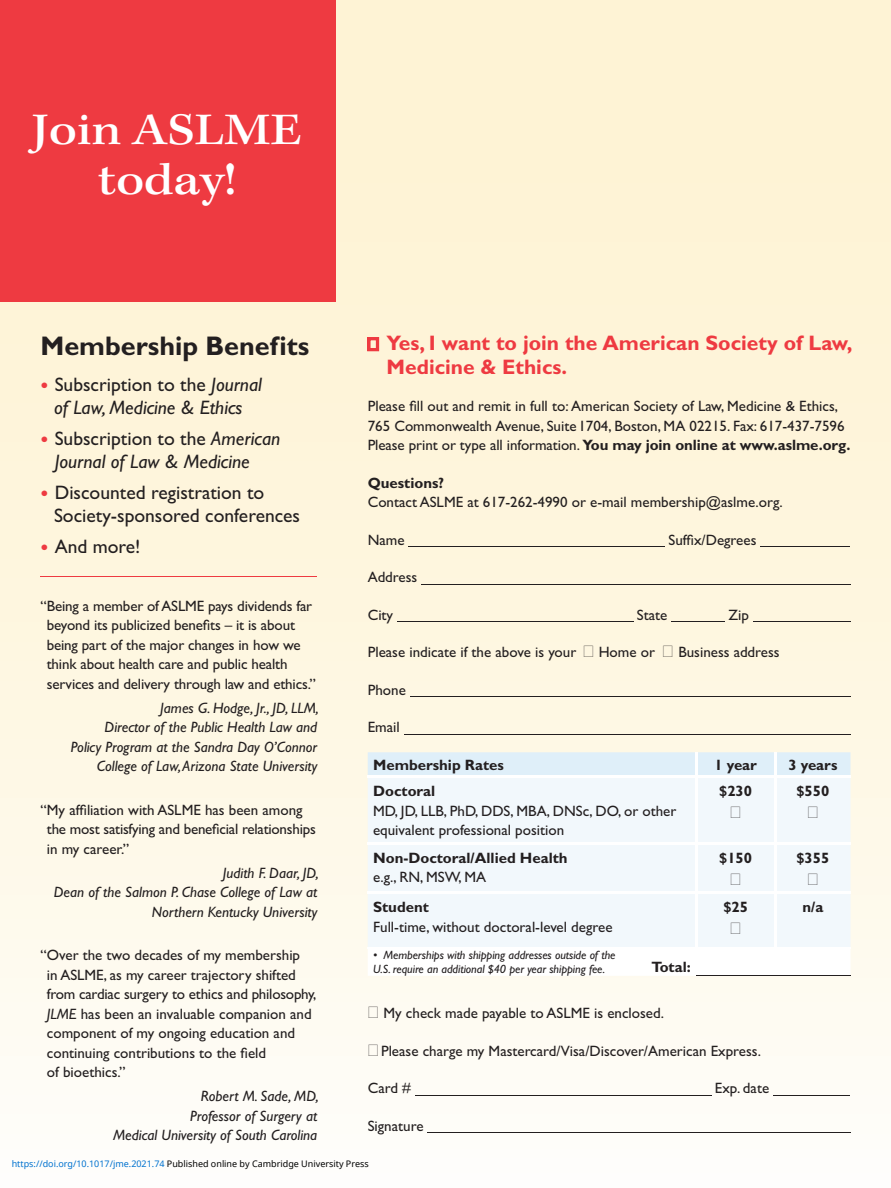
<style>
.page{position:relative;width:891px;height:1188px;background:#fff}
.page>*{position:absolute;margin:0;border:0;box-sizing:border-box;transform-origin:0 0}
.t1{font:500 expanded 45px/49.5px "Kepler Std";color:#fff;text-align:center}
.t2{font:700 27px "Gill Sans";color:#231f20}
.t3{font:700 21px/24px "Gill Sans";color:#ee3a41}
.t4{font:italic 19.5px/22.5px "Gill Sans";color:#231f20;text-align:center}
.t5{font:19.5px/22.5px "Gill Sans";color:#231f20}
.t6{font:15px/19.5px "Gill Sans";color:#231f20}
.t7{font:italic 15px/19.5px "Gill Sans";color:#231f20;text-align:right}
.t8{font:700 15px "Gill Sans";color:#231f20}
.t9{font:italic 12px/13.5px "Gill Sans";letter-spacing:-.005em;color:#231f20}
.t10{font:9px "Noto Sans";color:#000}
.s1{font-size:46.5px}
.s2{font-style:normal;font-size:22.5px;color:#ee3a41}
.s3{font-style:normal}
.s4{font-size:22.5px;color:#ee3a41}
.s5{font-style:italic}
.s6{font-weight:700}
.s7{color:#0172cf}
</style>
<div class="page">
<div style="left:0;top:0;width:891px;height:1188px;background:linear-gradient(to bottom,#fef1ce,#fefcf6)"></div>
<hr style="left:40px;top:576px;width:277px;height:1px;background:#ee3a41">
<div style="left:0;top:0;width:335px;height:301px;background:#ee3a41"></div>
<hr style="left:408px;top:547px;width:257px;height:1px;background:#231f20">
<hr style="left:760px;top:547px;width:89px;height:1px;background:#231f20">
<hr style="left:421px;top:584px;width:429px;height:1px;background:#231f20">
<hr style="left:397px;top:622px;width:236px;height:1px;background:#231f20">
<hr style="left:671px;top:622px;width:54px;height:1px;background:#231f20">
<hr style="left:753px;top:622px;width:97px;height:1px;background:#231f20">
<hr style="left:410px;top:697px;width:440px;height:1px;background:#231f20">
<hr style="left:404px;top:734px;width:446px;height:1px;background:#231f20">
<hr style="left:415px;top:1095px;width:296px;height:1px;background:#231f20">
<hr style="left:773px;top:1095px;width:76px;height:1px;background:#231f20">
<hr style="left:427px;top:1132px;width:423px;height:1px;background:#231f20">
<div style="left:368px;top:752px;width:482px;height:23px;background:#dfeff9"></div>
<div style="left:368px;top:778px;width:482px;height:169px;background:#f2f8fc"></div>
<svg style="left:368px;top:949px;width:482px;height:27px"></svg>
<hr style="left:696px;top:976px;width:80px;height:1px;background:#231f20">
<hr style="left:776px;top:976px;width:74px;height:1px;background:#231f20">
<hr style="left:368px;top:947px;width:328px;height:2px;background:#fff">
<hr style="left:696px;top:947px;width:80px;height:2px;background:#fff">
<hr style="left:776px;top:947px;width:74px;height:2px;background:#fff">
<hr style="left:695px;top:752px;width:2px;height:23px;background:#fff">
<hr style="left:775px;top:752px;width:2px;height:23px;background:#fff">
<hr style="left:368px;top:775px;width:328px;height:3px;background:#fff">
<hr style="left:696px;top:775px;width:80px;height:3px;background:#fff">
<hr style="left:695px;top:778px;width:2px;height:64px;background:#fff">
<hr style="left:776px;top:775px;width:75px;height:3px;background:#fff">
<hr style="left:775px;top:778px;width:2px;height:64px;background:#fff">
<hr style="left:368px;top:842px;width:328px;height:2px;background:#fff">
<hr style="left:696px;top:842px;width:80px;height:2px;background:#fff">
<hr style="left:695px;top:844px;width:2px;height:48px;background:#fff">
<hr style="left:776px;top:842px;width:75px;height:2px;background:#fff">
<hr style="left:775px;top:844px;width:2px;height:48px;background:#fff">
<hr style="left:368px;top:892px;width:328px;height:2px;background:#fff">
<hr style="left:696px;top:892px;width:80px;height:2px;background:#fff">
<hr style="left:695px;top:894px;width:2px;height:53px;background:#fff">
<hr style="left:776px;top:892px;width:75px;height:2px;background:#fff">
<hr style="left:775px;top:894px;width:2px;height:53px;background:#fff">
<svg style="left:366px;top:336px;width:15px;height:17px"></svg>
<svg style="left:584px;top:646px;width:9px;height:11px"></svg>
<svg style="left:663px;top:646px;width:9px;height:11px"></svg>
<svg style="left:369px;top:1007px;width:9px;height:11px"></svg>
<svg style="left:369px;top:1044px;width:9px;height:12px"></svg>
<svg style="left:731px;top:807px;width:9px;height:11px"></svg>
<svg style="left:808px;top:807px;width:9px;height:11px"></svg>
<svg style="left:731px;top:873px;width:9px;height:12px"></svg>
<svg style="left:808px;top:873px;width:9px;height:12px"></svg>
<svg style="left:731px;top:923px;width:9px;height:11px"></svg>
<h1 class="t1" style="left:32px;top:108px;width:272px">Join ASLME today<span class="s1">!</span></h1>
<h2 class="t2" style="left:40px;top:330px;width:270px">Membership Benefits</h2>
<h3 class="t4" style="left:40px;top:373px;width:223px"><span class="s2">•</span> <span class="s3">Subscription to the</span> Journal of Law, Medicine &amp; Ethics</h3>
<h3 class="t4" style="left:55px;top:427px;width:227px;text-align:left;text-indent:-14px"><span class="s2">•</span> <span class="s3">Subscription to the</span> American<br>Journal of Law &amp; Medicine</h3>
<h3 class="t5" style="left:54px;top:481px;width:248px;text-indent:-14px"><span class="s4">•</span> Discounted registration to<br>Society-sponsored conferences</h3>
<h3 class="t5" style="left:40px;top:535px;width:102px"><span class="s4">•</span> And more!</h3>
<p class="t6" style="left:47px;top:596px;width:271px;text-indent:-6px">“ Being a member of ASLME pays dividends far beyond its publicized benefits – it is about being part of the major changes in how we think about health care and public health services and delivery through law and ethics.”</p>
<p class="t7" style="left:71px;top:698px;width:249px">James G. Hodge, Jr., JD, LLM,<br>Director of the Public Health Law and<br>Policy Program at the Sandra Day O’Connor College of Law, Arizona State University</p>
<p class="t6" style="left:47px;top:800px;width:270px;text-indent:-6px">“ My affiliation with ASLME has been among the most satisfying and beneficial relationships in my career.”</p>
<p class="t7" style="left:54px;top:863px;width:267px">Judith F. Daar, JD,<br>Dean of the Salmon P. Chase College of Law at<br>Northern Kentucky University</p>
<p class="t6" style="left:47px;top:946px;width:271px;text-indent:-6px">“ Over the two decades of my membership<br>in ASLME, as my career trajectory shifted from cardiac surgery to ethics and philosophy, <span class="s5">JLME</span> has been an invaluable companion and component of my ongoing education and continuing contributions to the field<br>of bioethics.”</p>
<p class="t7" style="left:113px;top:1087px;width:207px">Robert M. Sade, MD,<br>Professor of Surgery at<br>Medical University of South Carolina</p>
<h3 class="t3" style="left:387px;top:331px;width:467px">Yes, I want to join the American Society of Law,<br>Medicine &amp; Ethics.</h3>
<p class="t6" style="left:368px;top:396px;width:484px">Please fill out and remit in full to: American Society of Law, Medicine &amp; Ethics,<br>765 Commonwealth Avenue, Suite 1704, Boston, MA 02215. Fax: 617-437-7596<br>Please print or type all information. <span class="s6">You may join online at www.aslme.org.</span></p>
<p class="t8" style="left:368px;top:474px;width:78px">Questions?</p>
<p class="t6" style="left:368px;top:492px;width:417px">Contact ASLME at 617-262-4990 or e-mail membership@aslme.org.</p>
<p class="t6" style="left:368px;top:530px;width:38px">Name</p>
<p class="t6" style="left:668px;top:530px;width:89px">Suffix/Degrees</p>
<p class="t6" style="left:368px;top:567px;width:51px">Address</p>
<p class="t6" style="left:368px;top:605px;width:27px">City</p>
<p class="t6" style="left:637px;top:605px;width:32px">State</p>
<p class="t6" style="left:728px;top:605px;width:22px">Zip</p>
<p class="t6" style="left:368px;top:642px;width:210px">Please indicate if the above is your</p>
<p class="t6" style="left:599px;top:642px;width:58px">Home or</p>
<p class="t6" style="left:678px;top:642px;width:103px">Business address</p>
<p class="t6" style="left:368px;top:680px;width:40px">Phone</p>
<p class="t6" style="left:368px;top:717px;width:34px">Email</p>
<p class="t8" style="left:373px;top:756px;width:132px">Membership Rates</p>
<p class="t8" style="left:714px;top:756px;width:44px">1 year</p>
<p class="t8" style="left:788px;top:756px;width:50px">3 years</p>
<p class="t8" style="left:373px;top:782px;width:64px">Doctoral</p>
<p class="t6" style="left:373px;top:801px;width:305px">MD, JD, LLB, PhD, DDS, MBA, DNSc, DO, or other equivalent professional position</p>
<p class="t8" style="left:719px;top:782px;width:34px">$230</p>
<p class="t8" style="left:796px;top:782px;width:34px">$550</p>
<p class="t8" style="left:373px;top:849px;width:196px">Non-Doctoral/Allied Health</p>
<p class="t6" style="left:373px;top:867px;width:115px">e.g., RN, MSW, MA</p>
<p class="t8" style="left:373px;top:899px;width:57px">Student</p>
<p class="t6" style="left:373px;top:917px;width:241px">Full-time, without doctoral-level degree</p>
<p class="t9" style="left:373px;top:949px;width:244px">• Memberships with shipping addresses outside of the<br>U.S. require an additional $40 per year shipping fee.</p>
<p class="t8" style="left:651px;top:959px;width:41px">Total:</p>
<p class="t8" style="left:719px;top:849px;width:34px">$150</p>
<p class="t8" style="left:796px;top:849px;width:34px">$355</p>
<p class="t8" style="left:723px;top:899px;width:26px">$25</p>
<p class="t8" style="left:802px;top:899px;width:22px">n/a</p>
<p class="t6" style="left:384px;top:1003px;width:282px">My check made payable to ASLME is enclosed.</p>
<p class="t6" style="left:381px;top:1041px;width:381px">Please charge my Mastercard/Visa/Discover/American Express.</p>
<p class="t6" style="left:368px;top:1078px;width:45px">Card #</p>
<p class="t6" style="left:715px;top:1078px;width:56px">Exp. date</p>
<p class="t6" style="left:368px;top:1116px;width:57px">Signature</p>
<p class="t10" style="left:12px;top:1157px;width:359px"><span class="s7">https://doi.org/10.1017/jme.2021.74</span> Published online by Cambridge University Press</p>
</div>
